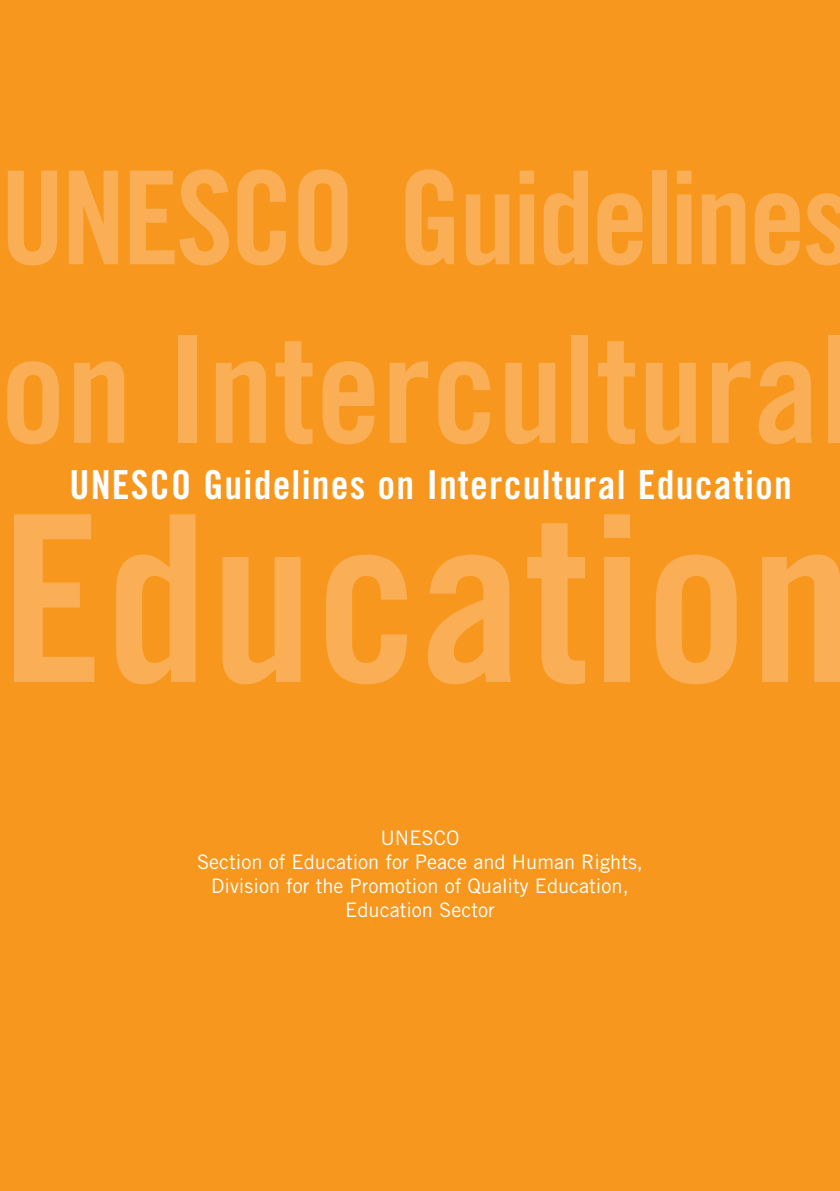
<style>
.page{position:relative;width:840px;height:1191px;background:#fff}
.page>*{position:absolute;margin:0;border:0;box-sizing:border-box;transform-origin:0 0}
.t1{font:232.2px "Trade Gothic LT Bold Cond Twenty";letter-spacing:.01em;color:#faae55}
.t2{font:148.8px "Trade Gothic LT Bold Cond Twenty";color:#faae55}
.t3{font:129.6px "Trade Gothic LT Bold Cond Twenty";letter-spacing:-.03em;color:#faae55}
.t4{font:40px "Trade Gothic LT Bold Cond Twenty";letter-spacing:.03em;color:#fff}
.t5{font:20px/24px "Trade Gothic LT";color:#fff;text-align:center}
</style>
<div class="page">
<div style="left:0;top:0;width:839px;height:1191px;background:#f7971d"></div>
<h3 class="t3" style="left:0;top:171px;width:853px">UNESCO Guidelines</h3>
<h2 class="t2" style="left:0;top:336px;width:853px">on Intercultural</h2>
<h3 class="t4" style="left:69px;top:470px;width:723px">UNESCO Guidelines on Intercultural Education</h3>
<h1 class="t1" style="left:0;top:515px;width:853px">Education</h1>
<p class="t5" style="left:197px;top:827px;width:447px">UNESCO<br>Section of Education for Peace and Human Rights,<br>Division for the Promotion of Quality Education,<br>Education Sector</p>
</div>
